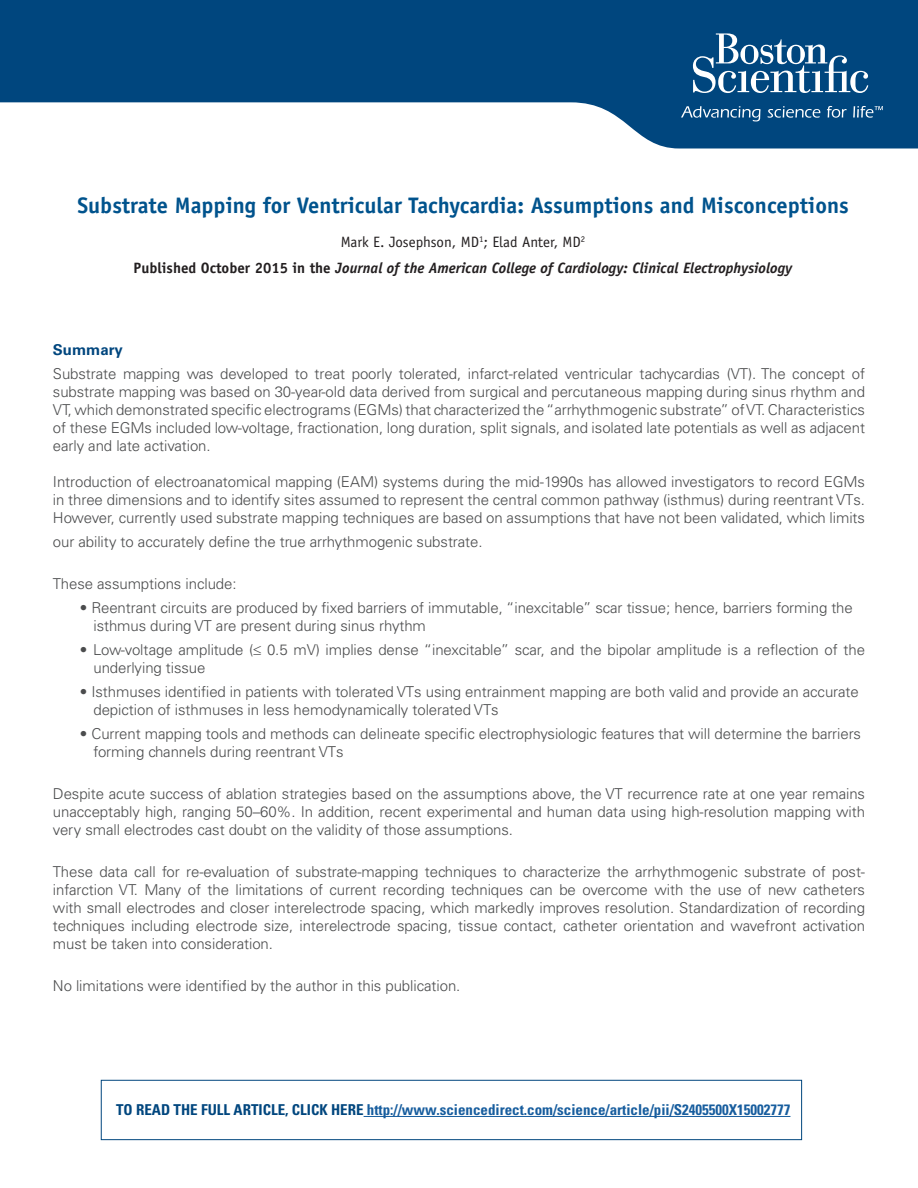
<style>
.page{position:relative;width:918px;height:1188px;background:#fff}
.page>*{position:absolute;margin:0;border:0;box-sizing:border-box;transform-origin:0 0}
.t1{font:700 22.5px "Officina Sans Std";color:#00538d}
.t2{font:300 15px/18px "Univers";letter-spacing:-.005em;color:#4b4c4d;text-align:justify}
.t3{font:700 condensed 15px "Univers";color:#175d9e}
.t4{font:italic 700 15px "Officina Sans Std";color:#231f20}
.t5{font:15px "Officina Sans Std";color:#231f20}
.t6{font:700 15px "Univers";color:#00467e}
.s1{font-style:normal}
.s2{color:#00467e}
</style>
<div class="page">
<svg style="left:0;top:0;width:918px;height:149px;fill:#00467e"></svg>
<svg style="left:693px;top:33px;width:175px;height:60px"></svg>
<svg style="left:681px;top:106px;width:80px;height:15px"></svg>
<svg style="left:768px;top:106px;width:52px;height:12px"></svg>
<svg style="left:827px;top:106px;width:20px;height:12px"></svg>
<svg style="left:853px;top:106px;width:30px;height:12px"></svg>
<hr style="left:364px;top:1116px;width:426px;height:1px;background:#175d9e">
<div style="left:101px;top:1080px;width:701px;height:60px;border:1px solid #00467e"></div>
<p class="t1" style="left:77px;top:191px;width:773px">Substrate Mapping for Ventricular Tachycardia: Assumptions and Misconceptions</p>
<p class="t5" style="left:341px;top:233px;width:246px">Mark E. Josephson, MD<sup>1</sup>; Elad Anter, MD<sup>2</sup></p>
<p class="t4" style="left:134px;top:259px;width:660px"><span class="s1">Published October 2015 in the</span> Journal of the American College of Cardiology: Clinical Electrophysiology</p>
<p class="t6" style="left:53px;top:341px;width:72px">Summary</p>
<p class="t2" style="left:53px;top:365px;width:814px">Substrate mapping was developed to treat poorly tolerated, infarct-related ventricular tachycardias (VT). The concept of substrate mapping was based on 30-year-old data derived from surgical and percutaneous mapping during sinus rhythm and VT, which demonstrated specific electrograms (EGMs) that characterized the “arrhythmogenic substrate” of VT. Characteristics of these EGMs included low-voltage, fractionation, long duration, split signals, and isolated late potentials as well as adjacent early and late activation.</p>
<p class="t2" style="left:53px;top:473px;width:814px">Introduction of electroanatomical mapping (EAM) systems during the mid-1990s has allowed investigators to record EGMs in three dimensions and to identify sites assumed to represent the central common pathway (isthmus) during reentrant VTs.<br>However, currently used substrate mapping techniques are based on assumptions that have not been validated, which limits</p>
<p class="t2" style="left:53px;top:533px;width:431px">our ability to accurately define the true arrhythmogenic substrate.</p>
<p class="t2" style="left:53px;top:575px;width:185px">These assumptions include:</p>
<p class="t2" style="left:80px;top:599px;width:774px">• Reentrant circuits are produced by fixed barriers of immutable, “inexcitable” scar tissue; hence, barriers forming the</p>
<p class="t2" style="left:93px;top:617px;width:334px">isthmus during VT are present during sinus rhythm</p>
<p class="t2" style="left:80px;top:641px;width:787px">• Low-voltage amplitude (≤ 0.5 mV) implies dense “inexcitable” scar, and the bipolar amplitude is a reflection of the</p>
<p class="t2" style="left:93px;top:659px;width:114px">underlying tissue</p>
<p class="t2" style="left:80px;top:683px;width:780px">• Isthmuses identified in patients with tolerated VTs using entrainment mapping are both valid and provide an accurate</p>
<p class="t2" style="left:93px;top:701px;width:407px">depiction of isthmuses in less hemodynamically tolerated VTs</p>
<p class="t2" style="left:80px;top:725px;width:783px">• Current mapping tools and methods can delineate specific electrophysiologic features that will determine the barriers</p>
<p class="t2" style="left:93px;top:743px;width:252px">forming channels during reentrant VTs</p>
<p class="t2" style="left:53px;top:785px;width:814px">Despite acute success of ablation strategies based on the assumptions above, the VT recurrence rate at one year remains unacceptably high, ranging 50–60%. In addition, recent experimental and human data using high-resolution mapping with very small electrodes cast doubt on the validity of those assumptions.</p>
<p class="t2" style="left:53px;top:863px;width:814px">These data call for re-evaluation of substrate-mapping techniques to characterize the arrhythmogenic substrate of post&shy;infarction VT. Many of the limitations of current recording techniques can be overcome with the use of new catheters with small electrodes and closer interelectrode spacing, which markedly improves resolution. Standardization of recording techniques including electrode size, interelectrode spacing, tissue contact, catheter orientation and wavefront activation must be taken into consideration.</p>
<p class="t2" style="left:53px;top:977px;width:409px">No limitations were identified by the author in this publication.</p>
<p class="t3" style="left:116px;top:1100px;width:676px"><span class="s2">TO READ THE FULL ARTICLE, CLICK HERE</span> http://www.sciencedirect.com/science/article/pii/S2405500X15002777</p>
</div>
